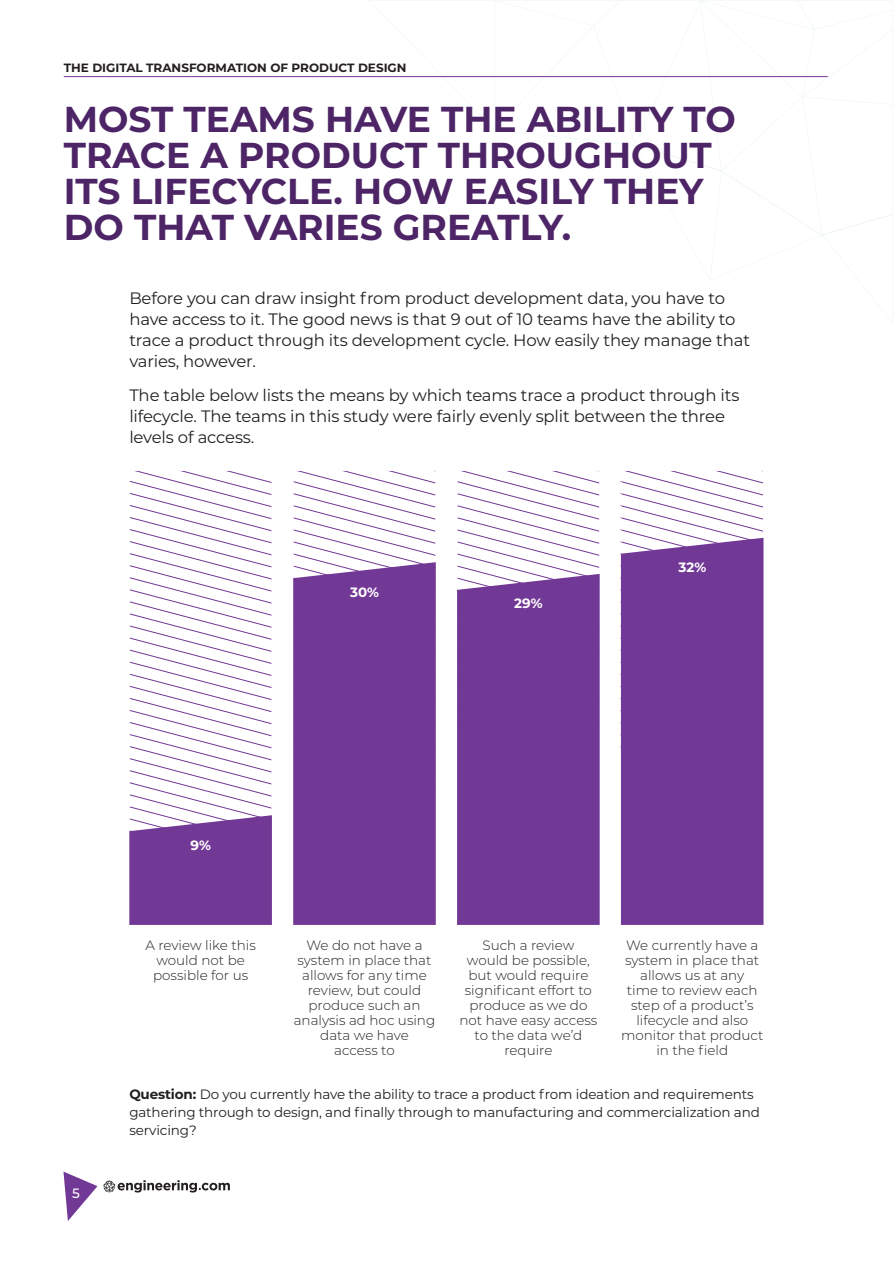
<style>
.page{position:relative;width:893px;height:1263px;background:#fff}
.page>*{position:absolute;margin:0;border:0;box-sizing:border-box;transform-origin:0 0}
.t1{font:700 36px/36px "Montserrat";color:#4d2466}
.t2{font:16.5px/21px "Montserrat";letter-spacing:-.01em;color:#231f20}
.t3{font:300 13.5px/15px "Montserrat";color:#231f20;text-align:center}
.t4{font:13.5px/18px "Montserrat";letter-spacing:-.01em;color:#231f20}
.t5{font:700 13.5px "Montserrat";color:#fff}
.t6{font:500 13.5px "Montserrat";color:#fff}
.t7{font:700 12px "Montserrat";color:#231f20}
.s1{font-weight:700}
</style>
<div class="page">
<svg style="left:369px;top:0;width:524px;height:324px"></svg>
<svg style="left:63px;top:1171px;width:34px;height:50px"></svg>
<hr style="left:64px;top:76px;width:764px;height:1px;background:#723896">
<svg style="left:104px;top:1180px;width:126px;height:12px"></svg>
<svg style="left:129px;top:470px;width:143px;height:455px"></svg>
<svg style="left:295px;top:472px;width:139px;height:90px"></svg>
<svg style="left:459px;top:472px;width:139px;height:102px"></svg>
<svg style="left:623px;top:472px;width:139px;height:66px"></svg>
<div style="left:293px;top:562px;width:143px;height:363px;background:#723896"></div>
<div style="left:457px;top:574px;width:143px;height:351px;background:#723896"></div>
<div style="left:621px;top:538px;width:142px;height:387px;background:#723896"></div>
<p class="t7" style="left:64px;top:59px;width:344px">THE DIGITAL TRANSFORMATION OF PRODUCT DESIGN</p>
<h1 class="t1" style="left:64px;top:99px;width:674px">MOST TEAMS HAVE THE ABILITY TO<br>TRACE A PRODUCT THROUGHOUT<br>ITS LIFECYCLE. HOW EASILY THEY<br>DO THAT VARIES GREATLY.</h1>
<p class="t2" style="left:129px;top:287px;width:622px">Before you can draw insight from product development data, you have to have access to it. The good news is that 9 out of 10 teams have the ability to trace a product through its development cycle. How easily they manage that varies, however.</p>
<p class="t2" style="left:129px;top:384px;width:612px">The table below lists the means by which teams trace a product through its lifecycle. The teams in this study were fairly evenly split between the three levels of access.</p>
<p class="t5" style="left:190px;top:835px;width:22px">9%</p>
<p class="t5" style="left:350px;top:583px;width:30px">30%</p>
<p class="t5" style="left:514px;top:594px;width:30px">29%</p>
<p class="t5" style="left:678px;top:557px;width:29px">32%</p>
<p class="t6" style="left:72px;top:1184px;width:9px">5</p>
<p class="t3" style="left:307px;top:937px;width:118px">We do not have a</p>
<p class="t3" style="left:482px;top:937px;width:93px">Such a review</p>
<p class="t3" style="left:626px;top:937px;width:134px">We currently have a</p>
<p class="t3" style="left:298px;top:952px;width:136px">system in place that</p>
<p class="t3" style="left:467px;top:952px;width:124px">would be possible,</p>
<p class="t3" style="left:625px;top:952px;width:136px">system in place that</p>
<p class="t3" style="left:302px;top:967px;width:126px">allows for any time</p>
<p class="t3" style="left:468px;top:967px;width:121px">but would require</p>
<p class="t3" style="left:640px;top:967px;width:106px">allows us at any</p>
<p class="t3" style="left:308px;top:982px;width:115px">review, but could</p>
<p class="t3" style="left:465px;top:982px;width:129px">significant effort to</p>
<p class="t3" style="left:627px;top:982px;width:132px">time to review each</p>
<p class="t3" style="left:308px;top:997px;width:114px">produce such an</p>
<p class="t3" style="left:469px;top:997px;width:119px">produce as we do</p>
<p class="t3" style="left:631px;top:997px;width:124px">step of a product’s</p>
<p class="t3" style="left:294px;top:1012px;width:143px">analysis ad hoc using</p>
<p class="t3" style="left:459px;top:1012px;width:139px">not have easy access</p>
<p class="t3" style="left:636px;top:1012px;width:113px">lifecycle and also</p>
<p class="t3" style="left:320px;top:1027px;width:90px">data we have</p>
<p class="t3" style="left:475px;top:1027px;width:109px">to the data we’d</p>
<p class="t3" style="left:621px;top:1027px;width:144px">monitor that product</p>
<p class="t3" style="left:334px;top:1042px;width:62px">access to</p>
<p class="t3" style="left:504px;top:1042px;width:50px">require</p>
<p class="t3" style="left:656px;top:1042px;width:73px">in the field</p>
<p class="t4" style="left:129px;top:1085px;width:632px"><span class="s1">Question:</span> Do you currently have the ability to trace a product from ideation and requirements gathering through to design, and finally through to manufacturing and commercialization and servicing?</p>
<p class="t3" style="left:145px;top:937px;width:112px">A review like this would not be possible for us</p>
</div>
